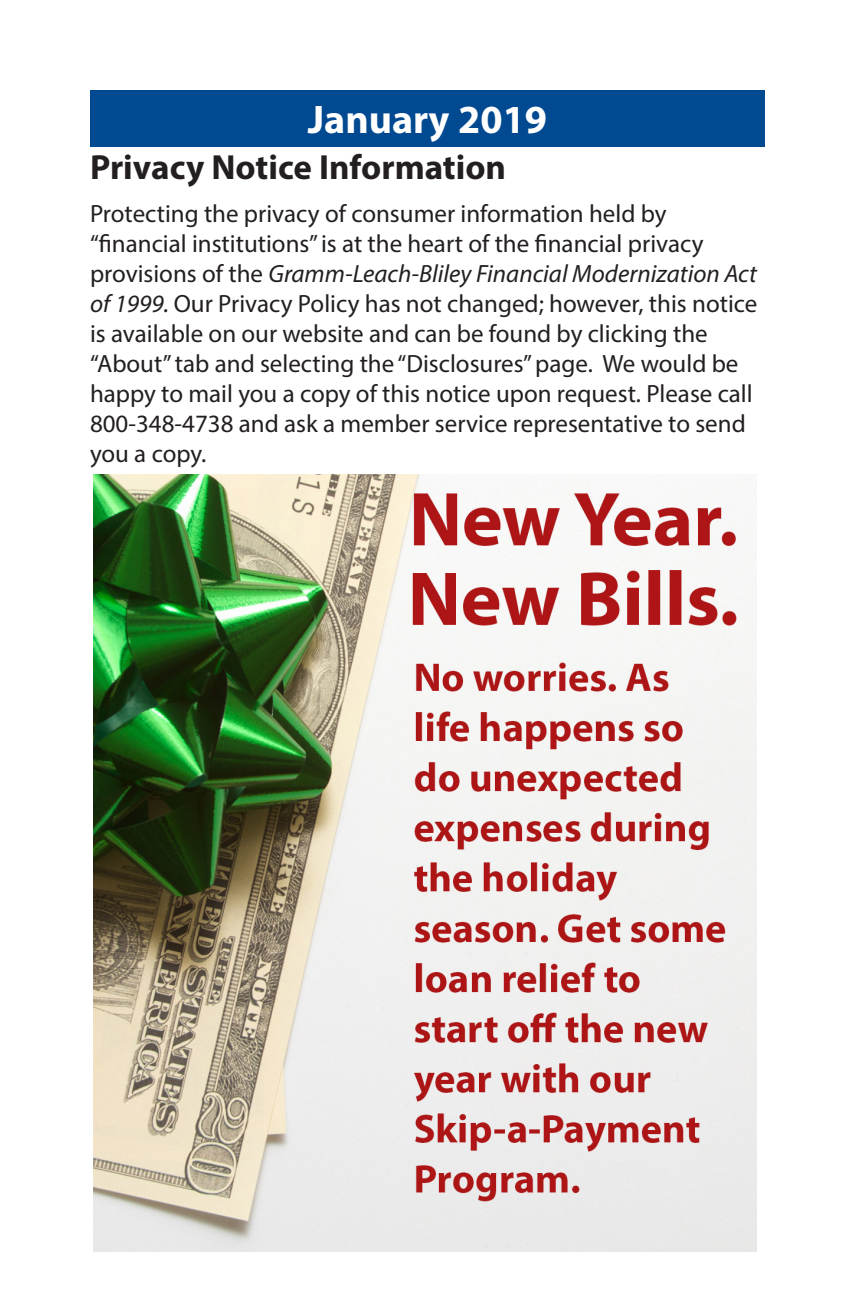
<style>
.page{position:relative;width:855px;height:1305px;background:#fff}
.page>*{position:absolute;margin:0;border:0;box-sizing:border-box;transform-origin:0 0}
.t1{font:700 40px "Myriad Pro";color:#fff}
.t2{font:700 35px "Myriad Pro";color:#231f20}
.t3{font:25px/30px "Myriad Pro";color:#231f20}
.s1{font-style:italic}
</style>
<div class="page">
<div style="left:90px;top:90px;width:675px;height:56px;background:#014990"></div>
<img style="left:93px;top:474px;width:663px;height:778px">
<p class="t1" style="left:308px;top:94px;width:241px">January 2019</p>
<h3 class="t2" style="left:90px;top:144px;width:418px">Privacy Notice Information</h3>
<p class="t3" style="left:90px;top:198px;width:669px">Protecting the privacy of consumer information held by “fnancial institutions” is at the heart of the fnancial privacy provisions of the <span class="s1">Gramm-Leach-Bliley Financial Modernization Act of 1999.</span> Our Privacy Policy has not changed; however, this notice is available on our website and can be found by clicking the “About” tab and selecting the “Disclosures” page. We would be happy to mail you a copy of this notice upon request. Please call 800-348-4738 and ask a member service representative to send you a copy.</p>
</div>
